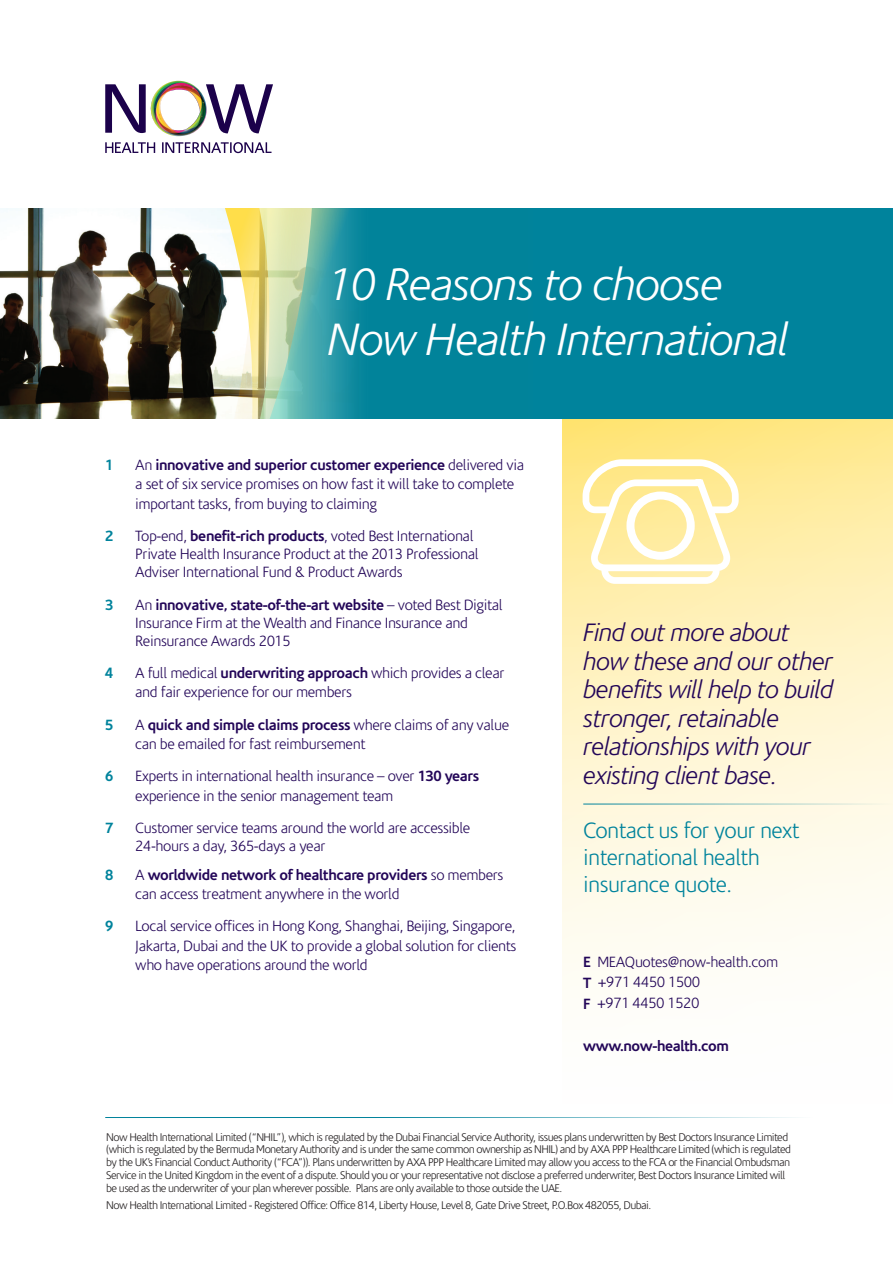
<style>
.page{position:relative;width:893px;height:1263px;background:#fff}
.page>*{position:absolute;margin:0;border:0;box-sizing:border-box;transform-origin:0 0}
.t1{font:italic 300 45.9px "Corisande";letter-spacing:-.025em;color:#fff}
.t2{font:italic 300 25.5px/28.5px "Corisande";letter-spacing:-.025em;color:#230658}
.t3{font:300 22.5px/27px "Corisande";letter-spacing:-.025em;color:#00839c}
.t4{font:300 15px/19.5px "Corisande";letter-spacing:-.025em;color:#230658}
.t5{font:700 15px "Corisande";letter-spacing:-.025em;color:#230658}
.t6{font:700 15px "Corisande";color:#00839c}
.t7{font:300 11.25px/12.8px "Corisande";letter-spacing:-.05em;color:#231f20}
.s1{font-weight:700}
.s2{font-weight:300}
</style>
<div class="page">
<svg style="left:563px;top:419px;width:330px;height:561px"></svg>
<svg style="left:583px;top:459px;width:156px;height:125px"></svg>
<hr style="left:583px;top:804px;width:310px;height:1px;background:#00839c">
<img style="left:0;top:208px;width:201px;height:211px">
<div style="left:534px;top:208px;width:359px;height:211px;background:#00839c"></div>
<svg style="left:201px;top:208px;width:327px;height:211px;background:#469d9e"></svg>
<img style="left:105px;top:81px;width:168px;height:72px">
<hr style="left:105px;top:1117px;width:731px;height:1px;background:#00839c">
<p class="t1" style="left:327px;top:260px;width:397px">10 Reasons to choose</p>
<p class="t1" style="left:327px;top:315px;width:463px">Now Health International</p>
<p class="t6" style="left:105px;top:456px;width:10px">1</p>
<p class="t4" style="left:135px;top:456px;width:390px">An <span class="s1">innovative and superior customer experience</span> delivered via a set of six service promises on how fast it will take to complete important tasks, from buying to claiming</p>
<p class="t6" style="left:105px;top:527px;width:10px">2</p>
<p class="t4" style="left:135px;top:528px;width:345px;line-height:18px">Top-end, <span class="s1">benefit-rich products</span>, voted Best International<br>Private Health Insurance Product at the 2013 Professional<br>Adviser International Fund &amp; Product Awards</p>
<p class="t6" style="left:105px;top:596px;width:10px">3</p>
<p class="t4" style="left:135px;top:596px;width:369px;line-height:18px">An <span class="s1">innovative, state-of-the-art website</span> – voted Best Digital<br>Insurance Firm at the Wealth and Finance Insurance and<br>Reinsurance Awards 2015</p>
<p class="t6" style="left:105px;top:664px;width:10px">4</p>
<p class="t4" style="left:135px;top:663px;width:371px">A full medical <span class="s1">underwriting approach</span> which provides a clear and fair experience for our members</p>
<p class="t6" style="left:105px;top:716px;width:10px">5</p>
<p class="t5" style="left:135px;top:716px;width:375px"><span class="s2">A</span> quick and simple claims process <span class="s2">where claims of any value</span></p>
<p class="t4" style="left:135px;top:735px;width:232px">can be emailed for fast reimbursement</p>
<p class="t6" style="left:105px;top:767px;width:10px">6</p>
<p class="t4" style="left:135px;top:767px;width:346px">Experts in international health insurance – over <span class="s1">130 years </span>experience in the senior management team</p>
<p class="t6" style="left:105px;top:819px;width:10px">7</p>
<p class="t4" style="left:135px;top:819px;width:337px;line-height:18px">Customer service teams around the world are accessible<br>24-hours a day, 365-days a year</p>
<p class="t6" style="left:105px;top:866px;width:10px">8</p>
<p class="t4" style="left:135px;top:865px;width:370px">A <span class="s1">worldwide network of healthcare providers</span> so members can access treatment anywhere in the world</p>
<p class="t6" style="left:105px;top:917px;width:10px">9</p>
<p class="t4" style="left:135px;top:917px;width:383px;text-align:justify">Local service offices in Hong Kong, Shanghai, Beijing, Singapore, Jakarta, Dubai and the UK to provide a global solution for clients who have operations around the world</p>
<p class="t2" style="left:583px;top:619px;width:251px">Find out more about how these and our other benefits will help to build stronger, retainable relationships with your existing client base.</p>
<p class="t3" style="left:583px;top:817px;width:218px">Contact us for your next international health</p>
<p class="t3" style="left:583px;top:871px;width:150px">insurance quote.</p>
<p class="t4" style="left:583px;top:953px;width:196px"><span class="s1">E</span> MEAQuotes@now-health.com</p>
<p class="t4" style="left:583px;top:972px;width:118px"><span class="s1">T</span> +971 4450 1500</p>
<p class="t4" style="left:583px;top:993px;width:118px"><span class="s1">F</span> +971 4450 1520</p>
<p class="t5" style="left:583px;top:1037px;width:147px">www.now-health.com</p>
<p class="t7" style="left:106px;top:1131px;width:686px">Now Health International Limited (“NHIL”), which is regulated by the Dubai Financial Service Authority, issues plans underwritten by Best Doctors Insurance Limited (which is regulated by the Bermuda Monetary Authority and is under the same common ownership as NHIL) and by AXA PPP Healthcare Limited (which is regulated by the UK’s Financial Conduct Authority (“FCA”)). Plans underwritten by AXA PPP Healthcare Limited may allow you access to the FCA or the Financial Ombudsman Service in the United Kingdom in the event of a dispute. Should you or your representative not disclose a preferred underwriter, Best Doctors Insurance Limited will be used as the underwriter of your plan wherever possible. Plans are only available to those outside the UAE.</p>
<p class="t7" style="left:106px;top:1199px;width:546px">Now Health International Limited - Registered Office: Office 814, Liberty House, Level 8, Gate Drive Street, P.O.Box 482055, Dubai.</p>
</div>
